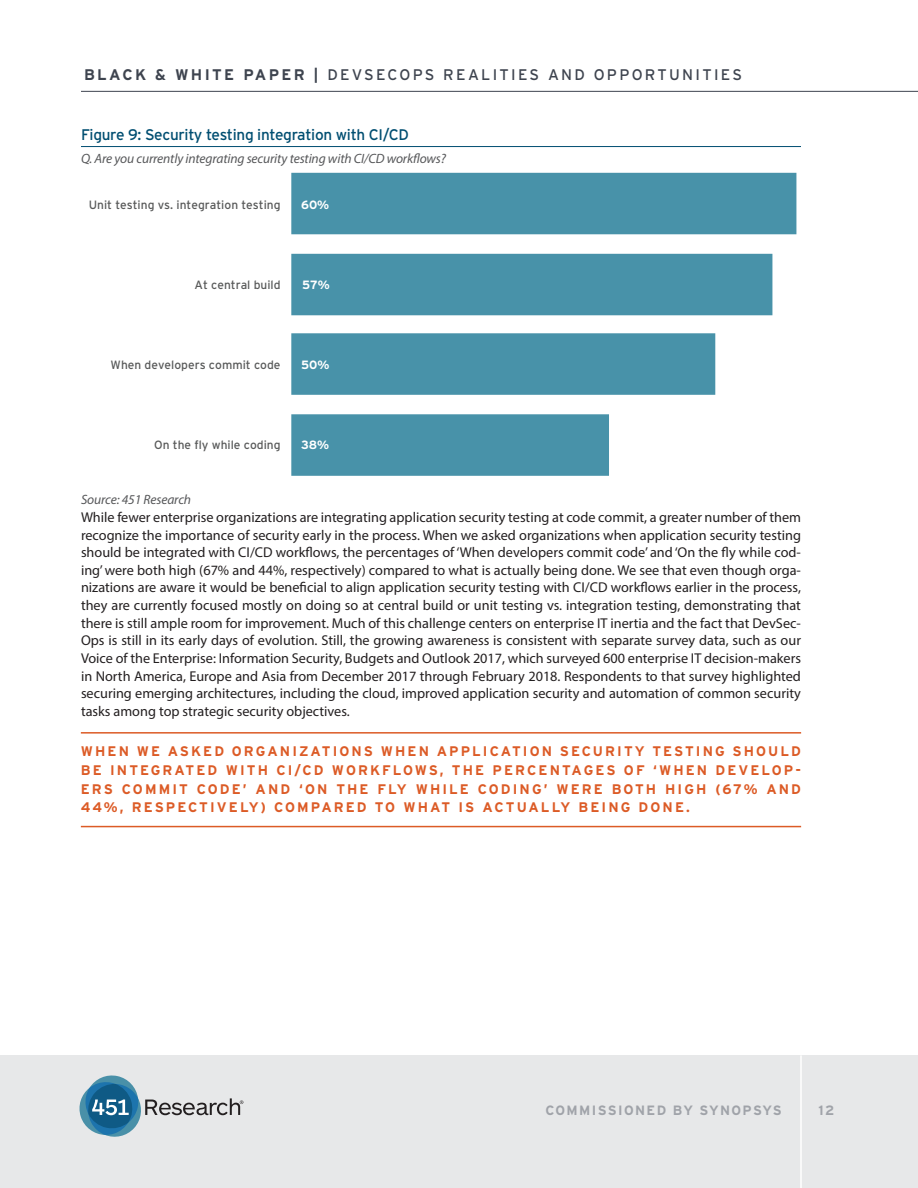
<style>
.page{position:relative;width:918px;height:1188px;background:#fff}
.page>*{position:absolute;margin:0;border:0;box-sizing:border-box;transform-origin:0 0}
.t1{font:15.3px "Interstate";letter-spacing:.15em;color:#3e444f}
.Figure_Header{font:15.3px "Interstate";letter-spacing:-.02em;color:#004e71}
.Myriad_Body{font:14.25px/17.7px "Myriad Pro";color:#231f20;text-align:justify}
.Call_out{font:700 13.8px/18.8px "Interstate";letter-spacing:.15em;color:#dc5b26;text-align:justify}
.Question_Source{font:italic 13.5px "Myriad Pro";letter-spacing:-.01em;color:#57585a}
.t2{font:700 13.5px "Interstate";letter-spacing:.1em;color:#a0a3a9}
.t3{font:12px "Interstate";color:#595a5a}
.t4{font:700 12px "Interstate";color:#fff}
.s1{font-weight:700}
</style>
<div class="page">
<div style="left:0;top:1055px;width:918px;height:133px;background:#e7e8e9"></div>
<hr style="left:800px;top:1055px;width:2px;height:133px;background:#fff">
<hr style="left:81px;top:91px;width:837px;height:1px;background:#3e444f">
<svg style="left:79px;top:1075px;width:164px;height:62px"></svg>
<hr style="left:81px;top:146px;width:720px;height:1px;background:#004e71">
<svg style="left:291px;top:173px;width:505px;height:303px;fill:#4892a9"></svg>
<hr style="left:81px;top:732px;width:720px;height:2px;background:#dc5b26">
<hr style="left:81px;top:826px;width:720px;height:1px;background:#dc5b26">
<p class="t1" style="left:84px;top:65px;width:660px"><span class="s1">BLACK &amp; WHITE PAPER |</span> DEVSECOPS REALITIES AND OPPORTUNITIES</p>
<p class="Figure_Header" style="left:81px;top:126px;width:329px">Figure 9: Security testing integration with CI/CD</p>
<p class="Question_Source" style="left:81px;top:150px;width:367px">Q. Are you currently integrating security testing with CI/CD workflows?</p>
<p class="t3" style="left:89px;top:197px;width:193px">Unit testing vs. integration testing</p>
<p class="t4" style="left:301px;top:197px;width:30px">60%</p>
<p class="t3" style="left:194px;top:277px;width:88px">At central build</p>
<p class="t4" style="left:302px;top:277px;width:29px">57%</p>
<p class="t3" style="left:111px;top:358px;width:171px">When developers commit code</p>
<p class="t4" style="left:301px;top:358px;width:30px">50%</p>
<p class="t3" style="left:154px;top:438px;width:128px">On the fly while coding</p>
<p class="t4" style="left:301px;top:438px;width:30px">38%</p>
<p class="Question_Source" style="left:81px;top:492px;width:112px">Source: 451 Research</p>
<p class="Myriad_Body" style="left:81px;top:508px;width:722px">While fewer enterprise organizations are integrating application security testing at code commit, a greater number of them recognize the importance of security early in the process. When we asked organizations when application security testing should be integrated with CI/CD workflows, the percentages of ‘When developers commit code’ and ‘On the fly while cod&shy;ing’ were both high (67% and 44%, respectively) compared to what is actually being done. We see that even though orga&shy;nizations are aware it would be beneficial to align application security testing with CI/CD workflows earlier in the process, they are currently focused mostly on doing so at central build or unit testing vs. integration testing, demonstrating that there is still ample room for improvement. Much of this challenge centers on enterprise IT inertia and the fact that DevSec-Ops is still in its early days of evolution. Still, the growing awareness is consistent with separate survey data, such as our Voice of the Enterprise: Information Security, Budgets and Outlook 2017, which surveyed 600 enterprise IT decision-makers in North America, Europe and Asia from December 2017 through February 2018. Respondents to that survey highlighted securing emerging architectures, including the cloud, improved application security and automation of common security tasks among top strategic security objectives.</p>
<p class="Call_out" style="left:81px;top:742px;width:722px">WHEN WE ASKED ORGANIZATIONS WHEN APPLICATION SECURITY TESTING SHOULD BE INTEGRATED WITH CI/CD WORKFLOWS, THE PERCENTAGES OF ‘WHEN DEVELOP-ERS COMMIT CODE’ AND ‘ON THE FLY WHILE CODING’ WERE BOTH HIGH (67% AND 44%, RESPECTIVELY) COMPARED TO WHAT IS ACTUALLY BEING DONE.</p>
<p class="t2" style="left:546px;top:1102px;width:238px">COMMISSIONED BY SYNOPSYS</p>
<p class="t2" style="left:818px;top:1102px;width:17px">12</p>
</div>
